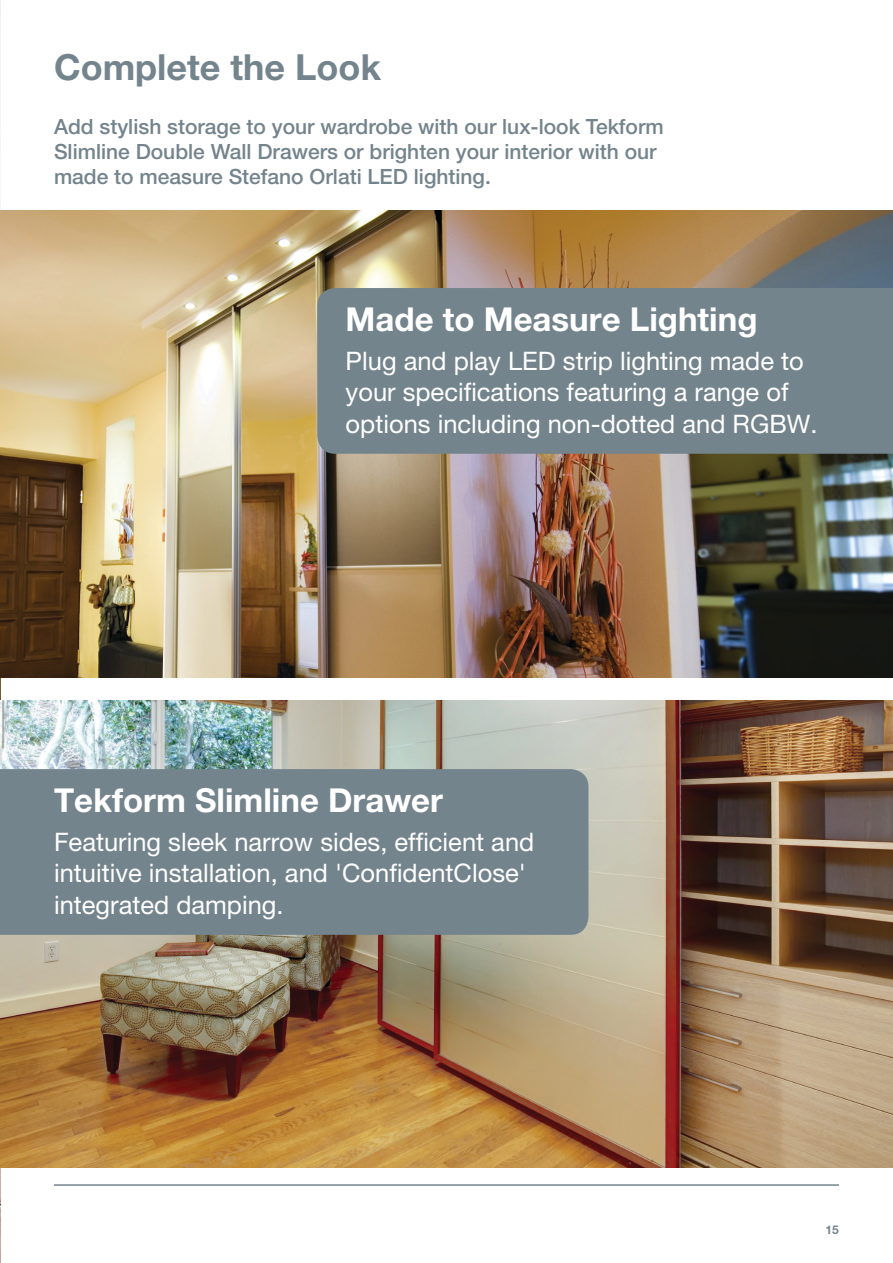
<style>
.page{position:relative;width:893px;height:1263px;background:#fff}
.page>*{position:absolute;margin:0;border:0;box-sizing:border-box;transform-origin:0 0}
.t1{font:700 36px "Helvetica Neue LT Pro";color:#74848d}
.t2{font:700 33px "Helvetica Neue LT Pro";color:#fff}
.t3{font:25.5px/31.5px "Helvetica Neue LT Pro";color:#fff}
.t4{font:500 21px/25.2px "Helvetica Neue LT Pro";color:#74848d}
.t5{font:700 12px "Helvetica Neue LT Pro";color:#74848d}
</style>
<div class="page">
<hr style="left:54px;top:1184px;width:785px;height:2px;background:#74848d">
<img style="left:0;top:0;width:1px;height:1263px">
<img style="left:0;top:700px;width:893px;height:467px">
<div style="left:0;top:769px;width:588px;height:166px;background:#74848d"></div>
<img style="left:0;top:211px;width:893px;height:467px">
<div style="left:317px;top:288px;width:576px;height:166px;background:#74848d"></div>
<p class="t1" style="left:54px;top:45px;width:329px">Complete the Look</p>
<p class="t4" style="left:54px;top:113px;width:611px">Add stylish storage to your wardrobe with our lux-look Tekform<br>Slimline Double Wall Drawers or brighten your interior with our made to measure Stefano Orlati LED lighting.</p>
<p class="t2" style="left:346px;top:298px;width:413px">Made to Measure Lighting</p>
<p class="t3" style="left:346px;top:345px;width:473px">Plug and play LED strip lighting made to your specifications featuring a range of options including non-dotted and RGBW.</p>
<p class="t2" style="left:54px;top:780px;width:391px">Tekform Slimline Drawer</p>
<p class="t3" style="left:54px;top:826px;width:482px">Featuring sleek narrow sides, efficient and intuitive installation, and 'ConfidentClose' integrated damping.</p>
<p class="t5" style="left:826px;top:1222px;width:15px">15</p>
</div>
